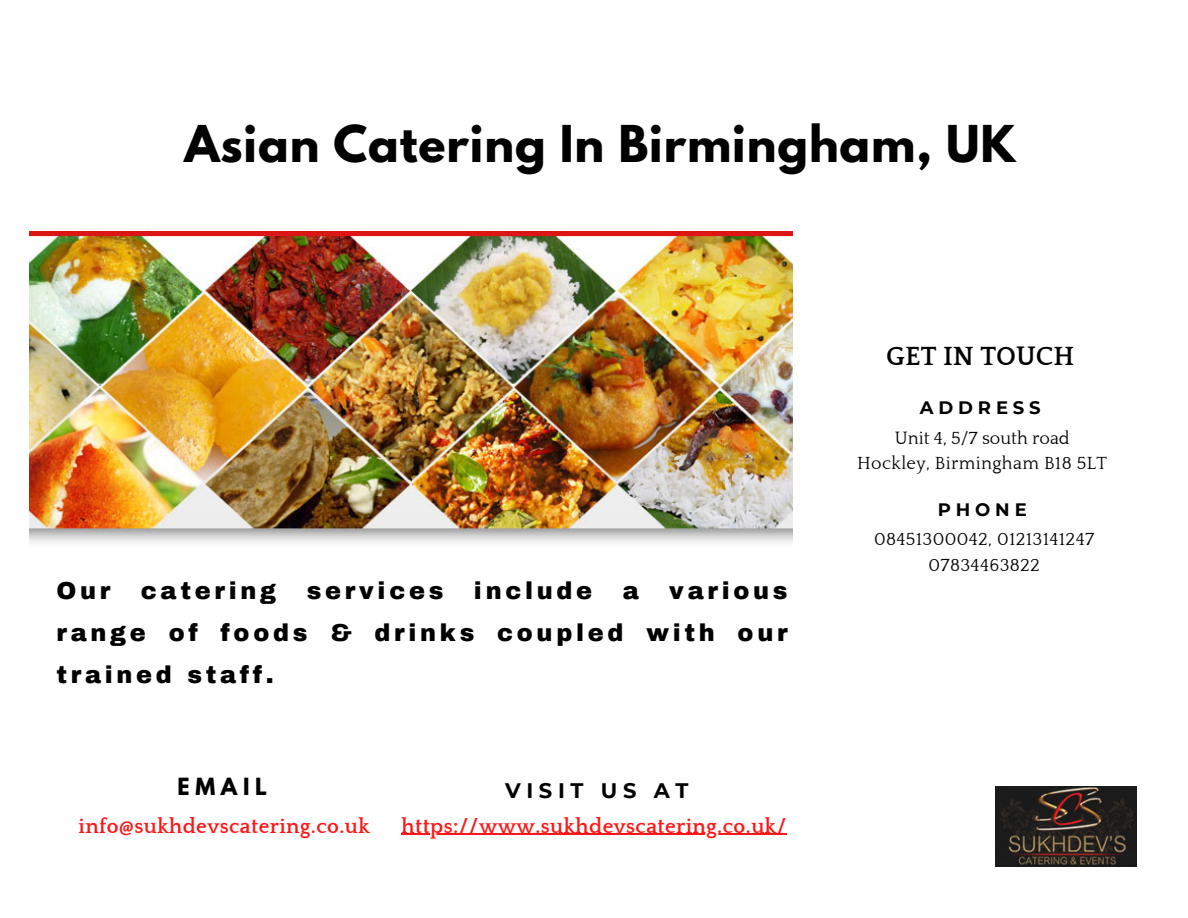
<style>
.page{position:relative;width:1188px;height:918px;background:#fff}
.page>*{position:absolute;margin:0;border:0;box-sizing:border-box;transform-origin:0 0}
.t1{font:700 45px "League Spartan";letter-spacing:.02em;color:#000}
.t2{font:700 27px "Quattrocento";color:#000}
.t3{font:900 24px/41.7px "Archivo";letter-spacing:.155em;color:#000;text-align:justify}
.t4{font:700 21px "Quattrocento";letter-spacing:.02em;color:#ff1616}
.t5{font:700 21px "Montserrat";letter-spacing:.27em;color:#000}
.t6{font:700 21px "League Spartan";letter-spacing:.27em;color:#000}
.t7{font:18px "Quattrocento";letter-spacing:.02em;color:#000}
.t8{font:18px "Quattrocento";color:#000}
.t9{font:700 18px "Montserrat";letter-spacing:.27em;color:#000}
</style>
<div class="page">
<img style="left:996px;top:786px;width:140px;height:80px">
<img style="left:30px;top:232px;width:762px;height:311px">
<hr style="left:402px;top:834px;width:385px;height:1px;background:#ff1616">
<p class="t1" style="left:184px;top:122px;width:833px">Asian Catering In Birmingham, UK</p>
<p class="t3" style="left:56px;top:571px;width:733px;text-indent:613px">various range of foods &amp; drinks coupled with our trained staff.</p>
<p class="t3" style="left:56px;top:571px;width:56px">Our</p>
<p class="t3" style="left:141px;top:571px;width:137px">catering</p>
<p class="t3" style="left:307px;top:571px;width:138px">services</p>
<p class="t3" style="left:474px;top:571px;width:120px">include</p>
<p class="t3" style="left:623px;top:571px;width:18px">a</p>
<p class="t6" style="left:178px;top:776px;width:91px">EMAIL</p>
<p class="t4" style="left:79px;top:815px;width:293px">info@sukhdevscatering.co.uk</p>
<p class="t5" style="left:505px;top:778px;width:185px">VISIT US AT</p>
<p class="t4" style="left:402px;top:815px;width:386px">https://www.sukhdevscatering.co.uk/</p>
<p class="t2" style="left:886px;top:342px;width:190px">GET IN TOUCH</p>
<p class="t9" style="left:920px;top:397px;width:122px">ADDRESS</p>
<p class="t8" style="left:895px;top:429px;width:176px">Unit 4, 5/7 south road</p>
<p class="t7" style="left:857px;top:453px;width:251px">Hockley, Birmingham B18 5LT</p>
<p class="t9" style="left:938px;top:499px;width:90px">PHONE</p>
<p class="t7" style="left:874px;top:530px;width:222px">08451300042, 01213141247</p>
<p class="t7" style="left:928px;top:556px;width:113px">07834463822</p>
</div>
